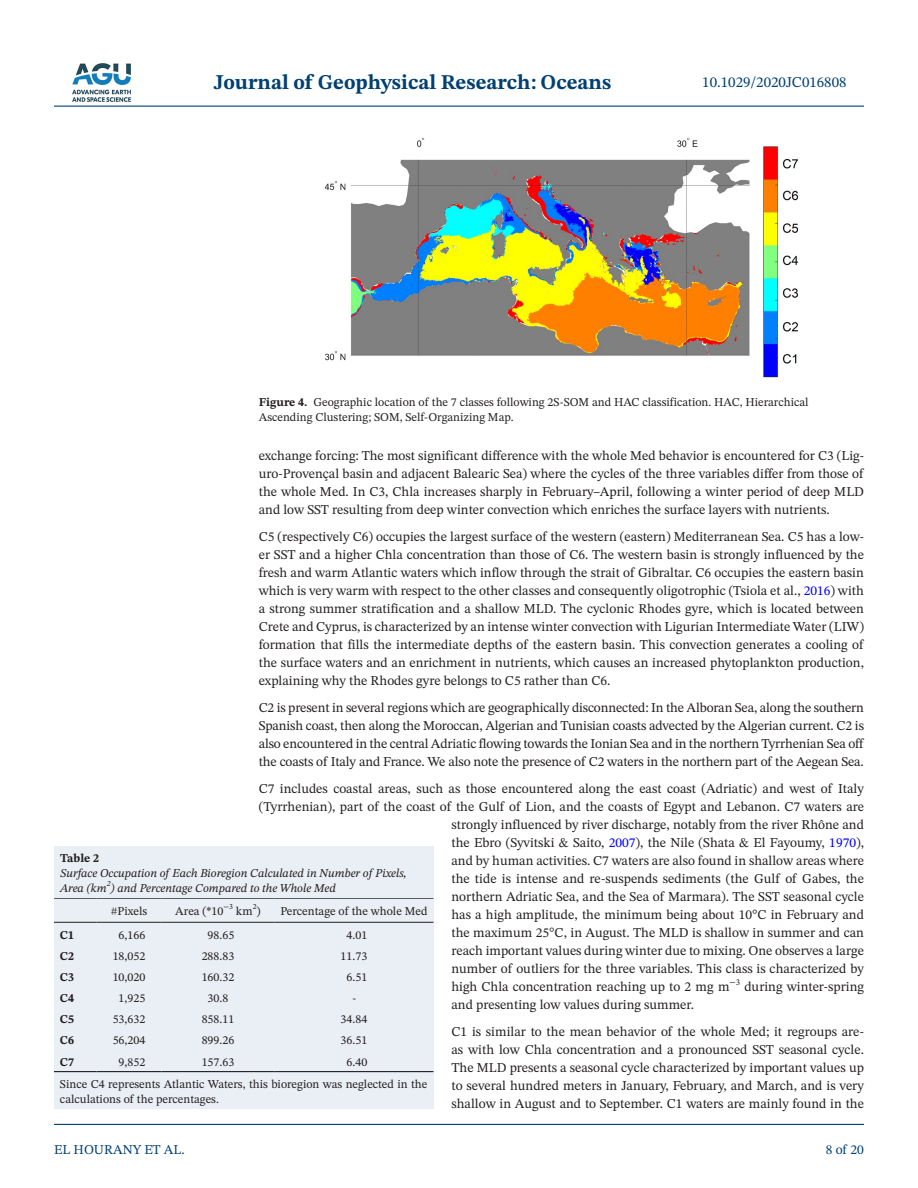
<style>
.page{position:relative;width:918px;height:1188px;background:#fff}
.page>*{position:absolute;margin:0;border:0;box-sizing:border-box;transform-origin:0 0}
.t1{font:700 21px "STIX Two Text";color:#004073}
.t2{font:15px "STIX Two Text";color:#004073}
.t3{font:13.5px/18px "STIX Two Text";color:#231f20;text-align:justify}
.t4{font:13.5px "STIX Two Text";color:#004073}
.t5{font:12px/15px "STIX Two Text";color:#231f20}
.t6{font:italic 12px/15px "STIX Two Text";color:#231f20}
.t7{font:700 12px "STIX Two Text";color:#231f20}
.t8{font:7.8px "STIX Two Text";color:#231f20}
.t9{font:italic 7.8px "STIX Two Text";color:#231f20}
.s1{font-weight:700}
.s2{color:#00f}
</style>
<div class="page">
<hr style="left:54px;top:106px;width:810px;height:1px;background:#004073">
<hr style="left:54px;top:1124px;width:810px;height:1px;background:#004073">
<img style="left:72px;top:63px;width:59px;height:39px">
<img style="left:325px;top:137px;width:473px;height:241px">
<div style="left:54px;top:898px;width:380px;height:211px;background:#eaeef5"></div>
<hr style="left:54px;top:898px;width:42px;height:1px;background:#231f20">
<hr style="left:54px;top:922px;width:42px;height:1px;background:#231f20">
<hr style="left:96px;top:898px;width:65px;height:1px;background:#231f20">
<hr style="left:96px;top:922px;width:65px;height:1px;background:#231f20">
<hr style="left:162px;top:898px;width:112px;height:1px;background:#231f20">
<hr style="left:162px;top:922px;width:112px;height:1px;background:#231f20">
<hr style="left:274px;top:898px;width:160px;height:1px;background:#231f20">
<hr style="left:274px;top:922px;width:160px;height:1px;background:#231f20">
<hr style="left:54px;top:1071px;width:42px;height:1px;background:#231f20">
<hr style="left:96px;top:1071px;width:65px;height:1px;background:#231f20">
<hr style="left:162px;top:1071px;width:112px;height:1px;background:#231f20">
<hr style="left:274px;top:1071px;width:160px;height:1px;background:#231f20">
<div style="left:54px;top:846px;width:380px;height:52px;background:#eaeef5"></div>
<h1 class="t1" style="left:214px;top:67px;width:399px">Journal of Geophysical Research: Oceans</h1>
<p class="t2" style="left:702px;top:72px;width:146px">10.1029/2020JC016808</p>
<p class="t5" style="left:259px;top:395px;width:551px"><span class="s1">Figure 4.</span> Geographic location of the 7 classes following 2S-SOM and HAC classification. HAC, Hierarchical<br>Ascending Clustering; SOM, Self-Organizing Map.</p>
<p class="t3" style="left:259px;top:447px;width:607px">exchange forcing: The most significant difference with the whole Med behavior is encountered for C3 (Lig&shy;uro-Provençal basin and adjacent Balearic Sea) where the cycles of the three variables differ from those of the whole Med. In C3, Chla increases sharply in February–April, following a winter period of deep MLD and low SST resulting from deep winter convection which enriches the surface layers with nutrients.</p>
<p class="t3" style="left:259px;top:528px;width:607px">C5 (respectively C6) occupies the largest surface of the western (eastern) Mediterranean Sea. C5 has a low&shy;er SST and a higher Chla concentration than those of C6. The western basin is strongly influenced by the fresh and warm Atlantic waters which inflow through the strait of Gibraltar. C6 occupies the eastern basin which is very warm with respect to the other classes and consequently oligotrophic (Tsiola et al., <span class="s2">2016</span>) with a strong summer stratification and a shallow MLD. The cyclonic Rhodes gyre, which is located between Crete and Cyprus, is characterized by an intense winter convection with Ligurian Intermediate Water (LIW) formation that fills the intermediate depths of the eastern basin. This convection generates a cooling of the surface waters and an enrichment in nutrients, which causes an increased phytoplankton production, explaining why the Rhodes gyre belongs to C5 rather than C6.</p>
<p class="t3" style="left:259px;top:699px;width:607px">C2 is present in several regions which are geographically disconnected: In the Alboran Sea, along the southern Spanish coast, then along the Moroccan, Algerian and Tunisian coasts advected by the Algerian current. C2 is also encountered in the central Adriatic flowing towards the Ionian Sea and in the northern Tyrrhenian Sea off the coasts of Italy and France. We also note the presence of C2 waters in the northern part of the Aegean Sea.</p>
<p class="t3" style="left:259px;top:780px;width:607px">C7 includes coastal areas, such as those encountered along the east coast (Adriatic) and west of Italy</p>
<p class="t3" style="left:259px;top:798px;width:607px">(Tyrrhenian), part of the coast of the Gulf of Lion, and the coasts of Egypt and Lebanon. C7 waters are</p>
<p class="t3" style="left:452px;top:816px;width:414px">strongly influenced by river discharge, notably from the river Rhône and</p>
<p class="t3" style="left:452px;top:834px;width:414px">the Ebro (Syvitski &amp; Saito, <span class="s2">2007</span>), the Nile (Shata &amp; El Fayoumy, <span class="s2">1970</span>),</p>
<p class="t3" style="left:451px;top:852px;width:414px">and by human activities. C7 waters are also found in shallow areas where</p>
<p class="t3" style="left:451px;top:870px;width:414px">the tide is intense and re-suspends sediments (the Gulf of Gabes, the</p>
<p class="t3" style="left:451px;top:888px;width:414px">northern Adriatic Sea, and the Sea of Marmara). The SST seasonal cycle</p>
<p class="t3" style="left:451px;top:906px;width:414px">has a high amplitude, the minimum being about 10°C in February and</p>
<p class="t3" style="left:451px;top:924px;width:414px">the maximum 25°C, in August. The MLD is shallow in summer and can</p>
<p class="t3" style="left:451px;top:942px;width:414px">reach important values during winter due to mixing. One observes a large</p>
<p class="t3" style="left:451px;top:960px;width:414px">number of outliers for the three variables. This class is characterized by</p>
<p class="t3" style="left:451px;top:977px;width:414px">high Chla concentration reaching up to 2 mg m<sup>−3</sup> during winter-spring</p>
<p class="t3" style="left:452px;top:996px;width:244px">and presenting low values during summer.</p>
<p class="t3" style="left:452px;top:1023px;width:414px">C1 is similar to the mean behavior of the whole Med; it regroups are&shy;as with low Chla concentration and a pronounced SST seasonal cycle.<br>The MLD presents a seasonal cycle characterized by important values up to several hundred meters in January, February, and March, and is very shallow in August and to September. C1 waters are mainly found in the</p>
<p class="t7" style="left:60px;top:849px;width:41px">Table 2</p>
<p class="t6" style="left:60px;top:865px;width:348px">Surface Occupation of Each Bioregion Calculated in Number of Pixels,<br>Area (km ) and Percentage Compared to the Whole Med</p>
<p class="t9" style="left:107px;top:878px;width:5px">2</p>
<p class="t5" style="left:111px;top:903px;width:38px">#Pixels</p>
<p class="t5" style="left:175px;top:903px;width:50px">Area (*10</p>
<p class="t8" style="left:223px;top:901px;width:11px">−3</p>
<p class="t5" style="left:236px;top:903px;width:26px">km )</p>
<p class="t8" style="left:253px;top:901px;width:5px">2</p>
<p class="t5" style="left:280px;top:903px;width:149px">Percentage of the whole Med</p>
<p class="t7" style="left:60px;top:926px;width:16px">C1</p>
<p class="t5" style="left:119px;top:927px;width:28px">6,166</p>
<p class="t5" style="left:208px;top:927px;width:28px">98.65</p>
<p class="t5" style="left:347px;top:927px;width:22px">4.01</p>
<p class="t7" style="left:60px;top:947px;width:16px">C2</p>
<p class="t5" style="left:113px;top:948px;width:34px">18,052</p>
<p class="t5" style="left:202px;top:948px;width:34px">288.83</p>
<p class="t5" style="left:341px;top:948px;width:28px">11.73</p>
<p class="t7" style="left:60px;top:968px;width:16px">C3</p>
<p class="t5" style="left:113px;top:969px;width:34px">10,020</p>
<p class="t5" style="left:202px;top:969px;width:34px">160.32</p>
<p class="t5" style="left:347px;top:969px;width:22px">6.51</p>
<p class="t7" style="left:60px;top:990px;width:16px">C4</p>
<p class="t5" style="left:119px;top:991px;width:28px">1,925</p>
<p class="t5" style="left:208px;top:991px;width:22px">30.8</p>
<p class="t5" style="left:353px;top:991px;width:5px">-</p>
<p class="t7" style="left:60px;top:1011px;width:16px">C5</p>
<p class="t5" style="left:113px;top:1012px;width:34px">53,632</p>
<p class="t5" style="left:202px;top:1012px;width:34px">858.11</p>
<p class="t5" style="left:341px;top:1012px;width:28px">34.84</p>
<p class="t7" style="left:60px;top:1032px;width:16px">C6</p>
<p class="t5" style="left:113px;top:1033px;width:34px">56,204</p>
<p class="t5" style="left:202px;top:1033px;width:34px">899.26</p>
<p class="t5" style="left:341px;top:1033px;width:28px">36.51</p>
<p class="t7" style="left:60px;top:1053px;width:16px">C7</p>
<p class="t5" style="left:119px;top:1054px;width:28px">9,852</p>
<p class="t5" style="left:202px;top:1054px;width:34px">157.63</p>
<p class="t5" style="left:60px;top:1050px;width:369px;line-height:22.6px;text-indent:287px">6.40<br>Since C4 represents Atlantic Waters, this bioregion was neglected in the</p>
<p class="t5" style="left:60px;top:1092px;width:160px">calculations of the percentages.</p>
<p class="t4" style="left:54px;top:1140px;width:132px">EL HOURANY ET AL.</p>
<p class="t4" style="left:826px;top:1140px;width:40px">8 of 20</p>
</div>
